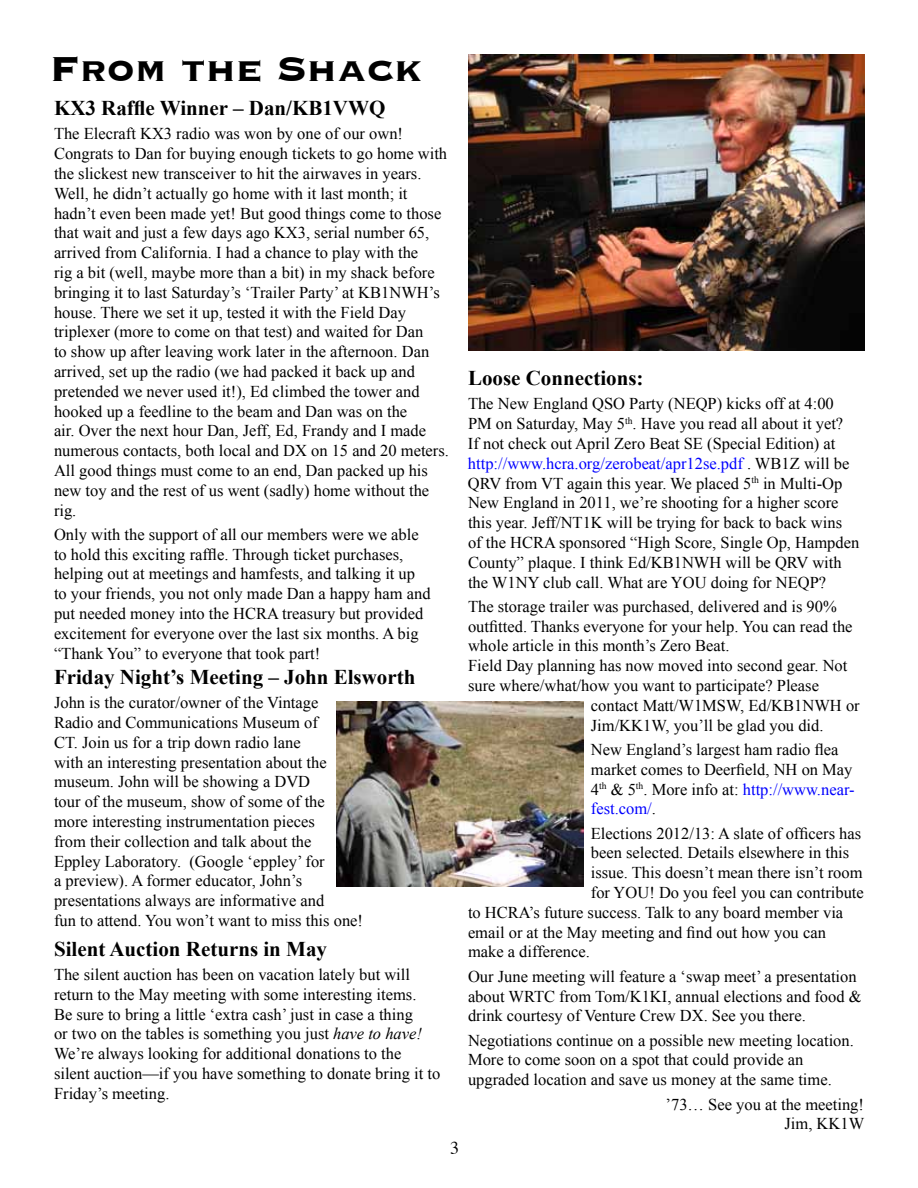
<style>
.page{position:relative;width:918px;height:1188px;background:#fff}
.page>*{position:absolute;margin:0;border:0;box-sizing:border-box;transform-origin:0 0}
.t1{font:700 45px "Copperplate";color:#000}
.t2{font:700 21px "Times New Roman";color:#000}
.t3{font:18px "Times";color:#000}
.t4{font:16.5px/19.8px "Times New Roman";color:#000}
.s1{font-style:italic}
.s2{color:#00f}
</style>
<div class="page">
<img style="left:468px;top:54px;width:396px;height:297px">
<img style="left:337px;top:702px;width:246px;height:185px">
<h1 class="t1" style="left:50px;top:40px;width:374px">From the Shack</h1>
<p class="t2" style="left:54px;top:93px;width:333px">KX3 Raffle Winner – Dan/KB1VWQ</p>
<p class="t4" style="left:54px;top:124px;width:397px">The Elecraft KX3 radio was won by one of our own!<br>Congrats to Dan for buying enough tickets to go home with the slickest new transceiver to hit the airwaves in years.<br>Well, he didn’t actually go home with it last month; it hadn’t even been made yet! But good things come to those that wait and just a few days ago KX3, serial number 65, arrived from California. I had a chance to play with the<br>rig a bit (well, maybe more than a bit) in my shack before bringing it to last Saturday’s ‘Trailer Party’ at KB1NWH’s house. There we set it up, tested it with the Field Day triplexer (more to come on that test) and waited for Dan<br>to show up after leaving work later in the afternoon. Dan arrived, set up the radio (we had packed it back up and pretended we never used it!), Ed climbed the tower and hooked up a feedline to the beam and Dan was on the<br>air. Over the next hour Dan, Jeff, Ed, Frandy and I made numerous contacts, both local and DX on 15 and 20 meters.<br>All good things must come to an end, Dan packed up his new toy and the rest of us went (sadly) home without the rig.</p>
<p class="t4" style="left:54px;top:524px;width:378px">Only with the support of all our members were we able to hold this exciting raffle. Through ticket purchases, helping out at meetings and hamfests, and talking it up to your friends, you not only made Dan a happy ham and put needed money into the HCRA treasury but provided excitement for everyone over the last six months. A big “Thank You” to everyone that took part!</p>
<p class="t2" style="left:54px;top:662px;width:363px">Friday Night’s Meeting – John Elsworth</p>
<p class="t4" style="left:54px;top:692px;width:311px">John is the curator/owner of the Vintage<br>Radio and Communications Museum of<br>CT. Join us for a trip down radio lane<br>with an interesting presentation about the museum. John will be showing a DVD<br>tour of the museum, show of some of the<br>more interesting instrumentation pieces<br>from their collection and talk about the<br>Eppley Laboratory. (Google ‘eppley’ for<br>a preview). A former educator, John’s presentations always are informative and<br>fun to attend. You won’t want to miss this one!</p>
<p class="t2" style="left:54px;top:934px;width:275px">Silent Auction Returns in May</p>
<p class="t4" style="left:54px;top:964px;width:388px">The silent auction has been on vacation lately but will return to the May meeting with some interesting items.<br>Be sure to bring a little ‘extra cash’ just in case a thing<br>or two on the tables is something you just <span class="s1">have to have!<br></span>We’re always looking for additional donations to the silent auction—if you have something to donate bring it to Friday’s meeting.</p>
<p class="t3" style="left:450px;top:1131px;width:10px">3</p>
<p class="t2" style="left:468px;top:363px;width:177px">Loose Connections:</p>
<p class="t4" style="left:468px;top:394px;width:393px">The New England QSO Party (NEQP) kicks off at 4:00<br>PM on Saturday, May 5<sup>th</sup>. Have you read all about it yet?<br>If not check out April Zero Beat SE (Special Edition) at <span class="s2">http://www.hcra.org/zerobeat/apr12se.pdf</span> . WB1Z will be QRV from VT again this year. We placed 5<sup>th</sup> in Multi-Op New England in 2011, we’re shooting for a higher score this year. Jeff/NT1K will be trying for back to back wins of the HCRA sponsored “High Score, Single Op, Hampden County” plaque. I think Ed/KB1NWH will be QRV with the W1NY club call. What are YOU doing for NEQP?</p>
<p class="t4" style="left:468px;top:596px;width:370px">The storage trailer was purchased, delivered and is 90%</p>
<p class="t4" style="left:468px;top:616px;width:386px">outfitted. Thanks everyone for your help. You can read the</p>
<p class="t4" style="left:468px;top:636px;width:263px">whole article in this month’s Zero Beat.</p>
<p class="t4" style="left:468px;top:656px;width:381px">Field Day planning has now moved into second gear. Not</p>
<p class="t4" style="left:468px;top:675px;width:353px">sure where/what/how you want to participate? Please</p>
<p class="t4" style="left:591px;top:695px;width:270px">contact Matt/W1MSW, Ed/KB1NWH or</p>
<p class="t4" style="left:591px;top:715px;width:234px">Jim/KK1W, you’ll be glad you did.</p>
<p class="t4" style="left:591px;top:739px;width:265px">New England’s largest ham radio flea market comes to Deerfield, NH on May<br>4<sup>th</sup> &amp; 5<sup>th</sup>. More info at: <span class="s2">http://www.near&shy;fest.com/</span>.</p>
<p class="t4" style="left:591px;top:823px;width:272px">Elections 2012/13: A slate of officers has</p>
<p class="t4" style="left:591px;top:843px;width:260px">been selected. Details elsewhere in this</p>
<p class="t4" style="left:591px;top:863px;width:273px">issue. This doesn’t mean there isn’t room</p>
<p class="t4" style="left:591px;top:882px;width:274px">for YOU! Do you feel you can contribute</p>
<p class="t4" style="left:468px;top:902px;width:377px">to HCRA’s future success. Talk to any board member via</p>
<p class="t4" style="left:468px;top:922px;width:359px">email or at the May meeting and find out how you can</p>
<p class="t4" style="left:468px;top:942px;width:124px">make a difference.</p>
<p class="t4" style="left:468px;top:966px;width:395px">Our June meeting will feature a ‘swap meet’ a presentation about WRTC from Tom/K1KI, annual elections and food &amp; drink courtesy of Venture Crew DX. See you there.</p>
<p class="t4" style="left:468px;top:1030px;width:387px">Negotiations continue on a possible new meeting location.<br>More to come soon on a spot that could provide an upgraded location and save us money at the same time.</p>
<p class="t4" style="left:666px;top:1094px;width:200px;text-align:right">’73… See you at the meeting!<br>Jim, KK1W</p>
</div>
